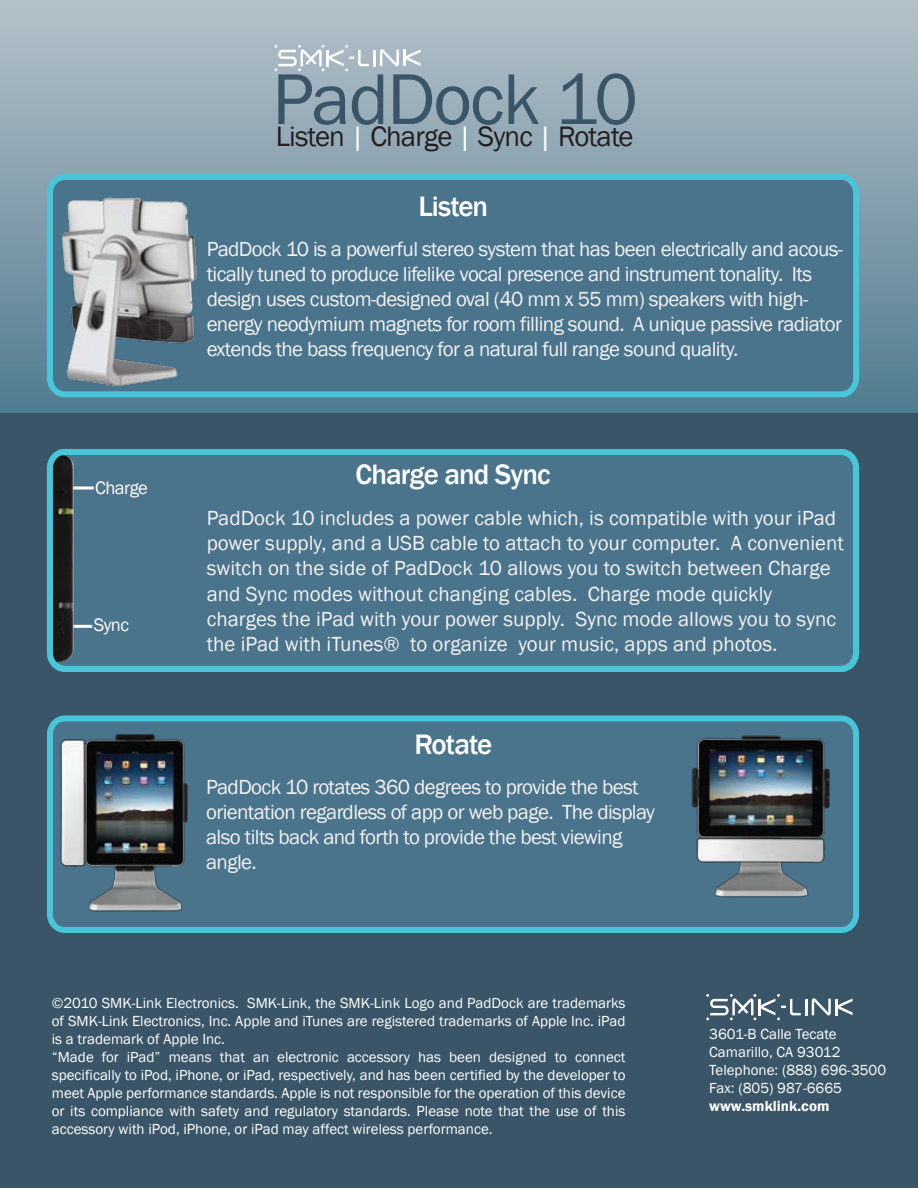
<style>
.page{position:relative;width:918px;height:1188px;background:#fff}
.page>*{position:absolute;margin:0;border:0;box-sizing:border-box;transform-origin:0 0}
.t1{font:74.25px "Franklin Gothic";letter-spacing:-.025em;color:#3a5567}
.t2{font:500 28.95px "Franklin Gothic";letter-spacing:-.03em;color:#fff}
.t3{font:28.95px "Franklin Gothic";letter-spacing:-.03em;color:#231f20}
.t4{font:21px/25.2px "Franklin Gothic";letter-spacing:-.03em;color:#f3f3f3}
.t5{font:21px/25.2px "Franklin Gothic";color:#f3f3f3}
.t6{font:18.6px "Franklin Gothic";letter-spacing:-.03em;color:#fff}
.t7{font:15px/18px "Franklin Gothic";color:#fff}
.t8{font:600 15px "Franklin Gothic";color:#fff}
.s1{color:#fff}
</style>
<div class="page">
<div style="left:0;top:0;width:918px;height:443px;background:linear-gradient(to bottom,#b5c1ca,#49778b)"></div>
<div style="left:0;top:413px;width:917px;height:775px;background:#3a5567"></div>
<svg style="left:44px;top:171px;width:818px;height:229px;background:#4b7a92"></svg>
<img style="left:38px;top:181px;width:180px;height:210px">
<div style="left:50px;top:718px;width:806px;height:212px;background:#4a738c;border-radius:15px"></div>
<div style="left:47px;top:715px;width:812px;height:218px;border:6px solid #49c5d9;border-radius:15px"></div>
<img style="left:663px;top:716px;width:194px;height:214px">
<img style="left:47px;top:731px;width:183px;height:202px">
<hr style="left:403px;top:50px;width:3px;height:16px;background:#fff">
<svg style="left:406px;top:49px;width:15px;height:17px"></svg>
<svg style="left:274px;top:45px;width:95px;height:26px"></svg>
<hr style="left:373px;top:50px;width:3px;height:16px;background:#fff">
<svg style="left:380px;top:49px;width:19px;height:17px"></svg>
<hr style="left:835px;top:999px;width:3px;height:16px;background:#fff">
<svg style="left:838px;top:998px;width:15px;height:17px"></svg>
<svg style="left:706px;top:994px;width:125px;height:26px"></svg>
<svg style="left:46px;top:449px;width:814px;height:223px;background:#49768e"></svg>
<h1 class="t1" style="left:272px;top:53px;width:367px">PadDock 10</h1>
<h2 class="t3" style="left:276px;top:119px;width:359px">Listen <span class="s1">|</span> Charge <span class="s1">|</span> Sync <span class="s1">|</span> Rotate</h2>
<p class="t6" style="left:95px;top:476px;width:54px">Charge</p>
<p class="t6" style="left:94px;top:613px;width:37px">Sync</p>
<h2 class="t2" style="left:418px;top:189px;width:71px">Listen</h2>
<p class="t4" style="left:207px;top:236px;width:638px">PadDock 10 is a powerful stereo system that has been electrically and acous&shy;tically tuned to produce lifelike vocal presence and instrument tonality. Its design uses custom-designed oval (40 mm x 55 mm) speakers with high&shy;energy neodymium magnets for room filling sound. A unique passive radiator extends the bass frequency for a natural full range sound quality.</p>
<h2 class="t2" style="left:356px;top:456px;width:197px">Charge and Sync</h2>
<p class="t5" style="left:207px;top:506px;width:639px">PadDock 10 includes a power cable which, is compatible with your iPad power supply, and a USB cable to attach to your computer. A convenient switch on the side of PadDock 10 allows you to switch between Charge and Sync modes without changing cables. Charge mode quickly charges the iPad with your power supply. Sync mode allows you to sync the iPad with iTunes® to organize your music, apps and photos.</p>
<h2 class="t2" style="left:414px;top:727px;width:79px">Rotate</h2>
<h3 class="t4" style="left:206px;top:775px;width:450px">PadDock 10 rotates 360 degrees to provide the best orientation regardless of app or web page. The display also tilts back and forth to provide the best viewing angle.</h3>
<p class="t7" style="left:52px;top:994px;width:575px">©2010 SMK-Link Electronics. SMK-Link, the SMK-Link Logo and PadDock are trademarks of SMK-Link Electronics, Inc. Apple and iTunes are registered trademarks of Apple Inc. iPad is a trademark of Apple Inc.<br>“Made for iPad” means that an electronic accessory has been designed to connect specifically to iPod, iPhone, or iPad, respectively, and has been certified by the developer to meet Apple performance standards. Apple is not responsible for the operation of this device or its compliance with safety and regulatory standards. Please note that the use of this accessory with iPod, iPhone, or iPad may affect wireless performance.</p>
<p class="t7" style="left:709px;top:1026px;width:178px">3601-B Calle Tecate<br>Camarillo, CA 93012<br>Telephone: (888) 696-3500<br>Fax: (805) 987-6665</p>
<p class="t8" style="left:709px;top:1097px;width:122px">www.smklink.com</p>
</div>
